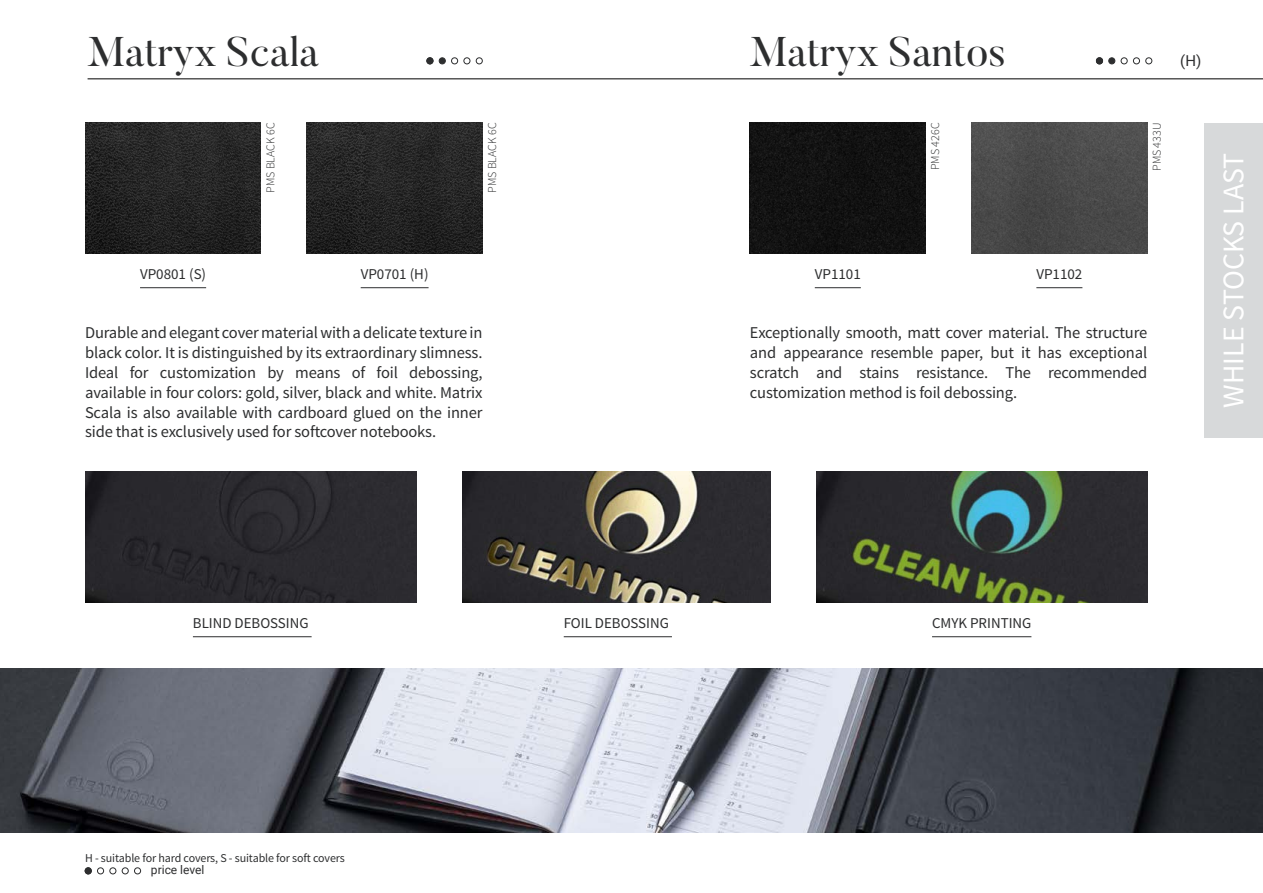
<style>
.page{position:relative;width:1263px;height:893px;background:#fff}
.page>*{position:absolute;margin:0;border:0;box-sizing:border-box;transform-origin:0 0}
.t1{font:41.25px "Butler";color:#2d2e2f}
.t2{font:30px "Source Sans Pro";color:#fff}
.t3{font:16.5px/19.8px "Source Sans Pro";letter-spacing:-.01em;color:#2d2e2f;text-align:justify}
.t4{font:15px "Source Sans Pro";color:#2d2e2f}
.t5{font:15px "Roboto";color:#2d2e2f}
.t6{font:12px "Source Sans Pro";letter-spacing:-.01em;color:#2d2e2f}
.t7{font:300 12px "Source Sans Pro";color:#2d2e2f}
.t8{font:12px "Roboto";color:#2d2e2f}
</style>
<div class="page">
<img style="left:0;top:668px;width:1263px;height:164px">
<img style="left:85px;top:123px;width:176px;height:130px">
<img style="left:971px;top:123px;width:176px;height:130px">
<div style="left:750px;top:123px;width:176px;height:130px;background:#121212"></div>
<hr style="left:361px;top:287px;width:68px;height:1px;background:#2d2e2f">
<hr style="left:140px;top:287px;width:66px;height:1px;background:#2d2e2f">
<hr style="left:815px;top:287px;width:46px;height:1px;background:#2d2e2f">
<hr style="left:1036px;top:287px;width:46px;height:1px;background:#2d2e2f">
<hr style="left:88px;top:79px;width:1175px;height:1px;background:#000">
<svg style="left:1109px;top:58px;width:6px;height:6px"></svg>
<svg style="left:439px;top:58px;width:6px;height:6px"></svg>
<svg style="left:1121px;top:58px;width:6px;height:6px"></svg>
<div style="left:451px;top:58px;width:7px;height:6px;border:1px solid #2d2e2f;border-radius:50%"></div>
<div style="left:1133px;top:58px;width:7px;height:6px;border:1px solid #2d2e2f;border-radius:50%"></div>
<svg style="left:464px;top:58px;width:6px;height:6px"></svg>
<svg style="left:1146px;top:58px;width:6px;height:6px"></svg>
<svg style="left:476px;top:58px;width:6px;height:6px"></svg>
<svg style="left:1096px;top:58px;width:6px;height:6px"></svg>
<div style="left:1096px;top:58px;width:7px;height:6px;border:1px solid #2d2e2f;border-radius:50%"></div>
<svg style="left:427px;top:58px;width:6px;height:6px"></svg>
<hr style="left:932px;top:636px;width:99px;height:1px;background:#2d2e2f">
<img style="left:462px;top:472px;width:308px;height:130px">
<hr style="left:564px;top:636px;width:108px;height:1px;background:#2d2e2f">
<hr style="left:193px;top:636px;width:119px;height:1px;background:#2d2e2f">
<img style="left:307px;top:123px;width:175px;height:130px">
<div style="left:85px;top:472px;width:331px;height:130px;background:#2a292e"></div>
<img style="left:816px;top:472px;width:331px;height:130px">
<div style="left:97px;top:868px;width:7px;height:6px;border:1px solid #2d2e2f;border-radius:50%"></div>
<svg style="left:110px;top:868px;width:6px;height:6px"></svg>
<svg style="left:122px;top:868px;width:6px;height:6px"></svg>
<div style="left:134px;top:868px;width:7px;height:6px;border:1px solid #2d2e2f;border-radius:50%"></div>
<svg style="left:85px;top:868px;width:6px;height:6px"></svg>
<div style="left:1204px;top:123px;width:59px;height:314px;background:#d7d9da"></div>
<h1 class="t1" style="left:88px;top:26px;width:233px">Matryx Scala</h1>
<h1 class="t1" style="left:750px;top:26px;width:257px">Matryx Santos</h1>
<p class="t7" style="left:263px;top:193px;width:72px;rotate:-90deg">PMS BLACK 6C</p>
<p class="t7" style="left:928px;top:170px;width:49px;rotate:-90deg">PMS 426C</p>
<p class="t7" style="left:485px;top:193px;width:72px;rotate:-90deg">PMS BLACK 6C</p>
<p class="t7" style="left:1150px;top:171px;width:50px;rotate:-90deg">PMS 433U</p>
<p class="t5" style="left:1180px;top:51px;width:23px">(H)</p>
<p class="t4" style="left:140px;top:264px;width:68px">VP0801 (S)</p>
<p class="t4" style="left:361px;top:264px;width:69px">VP0701 (H)</p>
<p class="t3" style="left:85px;top:323px;width:399px">Durable and elegant cover material with a delicate texture in black color. It is distinguished by its extraordinary slimness.<br>Ideal for customization by means of foil debossing, available in four colors: gold, silver, black and white. Matrix Scala is also available with cardboard glued on the inner side that is exclusively used for softcover notebooks.</p>
<p class="t4" style="left:815px;top:264px;width:48px">VP1101</p>
<p class="t4" style="left:1036px;top:264px;width:48px">VP1102</p>
<p class="t3" style="left:750px;top:323px;width:399px">Exceptionally smooth, matt cover material. The structure and appearance resemble paper, but it has exceptional scratch and stains resistance. The recommended customization method is foil debossing.</p>
<h2 class="t2" style="left:1215px;top:407px;width:256px;rotate:-90deg">WHILE STOCKS LAST</h2>
<p class="t4" style="left:193px;top:613px;width:117px">BLIND DEBOSSING</p>
<p class="t4" style="left:564px;top:613px;width:107px">FOIL DEBOSSING</p>
<p class="t4" style="left:932px;top:613px;width:101px">CMYK PRINTING</p>
<p class="t6" style="left:85px;top:851px;width:261px">H - suitable for hard covers, S - suitable for soft covers</p>
<p class="t8" style="left:151px;top:861px;width:55px">price level</p>
</div>
